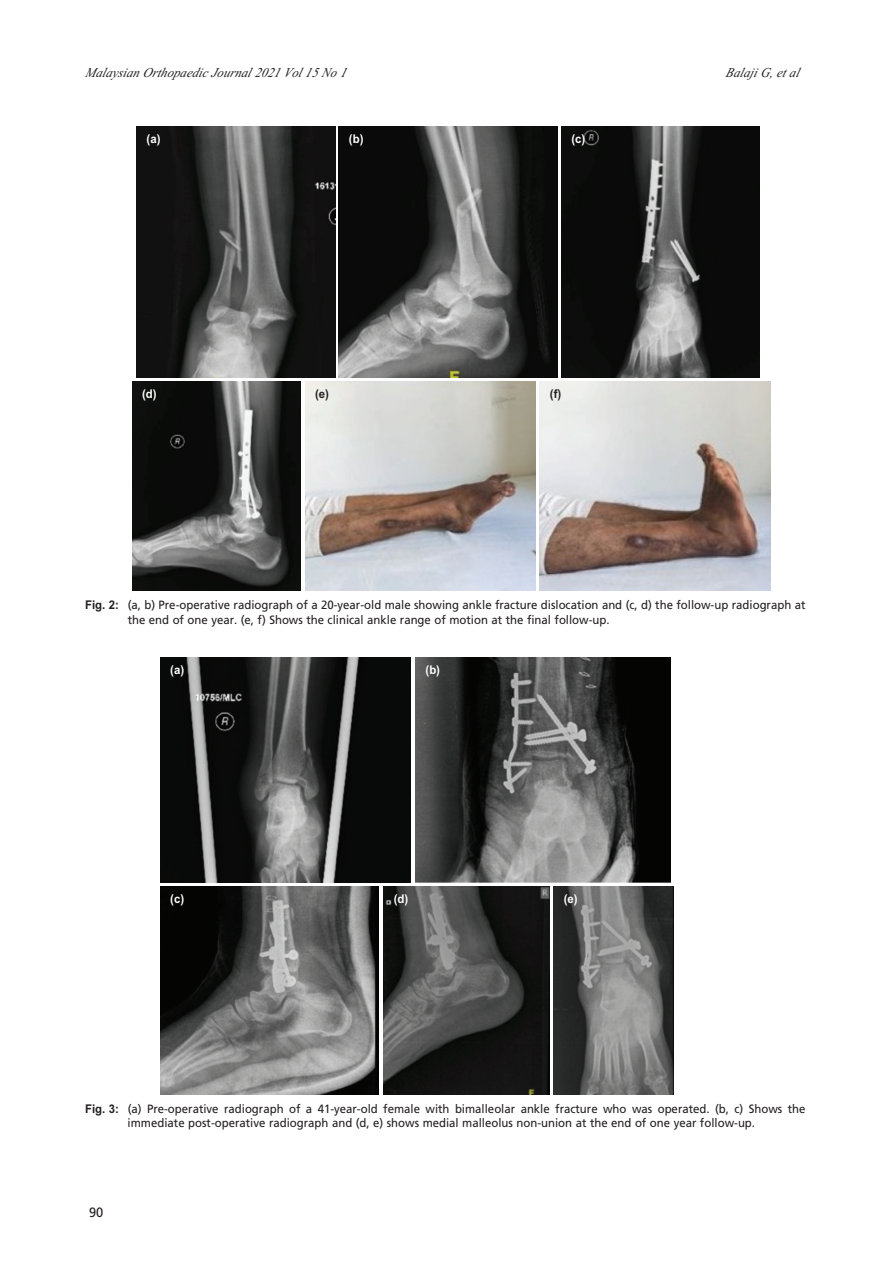
<style>
.page{position:relative;width:895px;height:1263px;background:#fff}
.page>*{position:absolute;margin:0;border:0;box-sizing:border-box;transform-origin:0 0}
.t1{font:italic 13.5px "Times New Roman";color:#231f20;scale:.95 1}
.t2{font:13.5px "Frutiger LT Std";color:#231f20;scale:.95 1}
.t3{font:12px/14.4px "Frutiger LT Std";color:#231f20;scale:.95 1}
.t4{font:700 12px "Arial";color:#fff;scale:.95 1}
.t5{font:700 12px "Arial";color:#231f20;scale:.95 1}
.s1{font-family:"Arial";font-weight:700}
</style>
<div class="page">
<img style="left:137px;top:126px;width:198px;height:252px">
<img style="left:132px;top:381px;width:168px;height:209px">
<img style="left:305px;top:381px;width:230px;height:209px">
<img style="left:540px;top:381px;width:230px;height:209px">
<img style="left:339px;top:126px;width:218px;height:252px">
<img style="left:561px;top:126px;width:198px;height:252px">
<img style="left:160px;top:657px;width:250px;height:225px">
<img style="left:415px;top:657px;width:255px;height:225px">
<img style="left:160px;top:886px;width:218px;height:208px">
<img style="left:384px;top:886px;width:165px;height:208px">
<img style="left:553px;top:886px;width:120px;height:208px">
<p class="t1" style="left:85px;top:64px;width:280px">Malaysian Orthopaedic Journal 2021 Vol 15 No 1</p>
<p class="t1" style="left:725px;top:64px;width:83px">Balaji G, et al</p>
<p class="t4" style="left:147px;top:132px;width:16px">(a)</p>
<p class="t4" style="left:349px;top:132px;width:17px">(b)</p>
<p class="t4" style="left:571px;top:132px;width:16px">(c)</p>
<p class="t4" style="left:142px;top:386px;width:17px">(d)</p>
<p class="t5" style="left:315px;top:386px;width:16px">(e)</p>
<p class="t5" style="left:550px;top:386px;width:13px">(f)</p>
<p class="t3" style="left:128px;top:599px;width:714px;text-indent:-43px"><span class="s1">Fig. 2:</span> (a, b) Pre-operative radiograph of a 20-year-old male showing ankle fracture dislocation and (c, d) the follow-up radiograph at the end of one year. (e, f) Shows the clinical ankle range of motion at the final follow-up.</p>
<p class="t4" style="left:170px;top:663px;width:16px">(a)</p>
<p class="t4" style="left:425px;top:663px;width:17px">(b)</p>
<p class="t4" style="left:170px;top:892px;width:16px">(c)</p>
<p class="t4" style="left:394px;top:892px;width:17px">(d)</p>
<p class="t4" style="left:563px;top:892px;width:16px">(e)</p>
<p class="t3" style="left:128px;top:1102px;width:714px;text-indent:-42px"><span class="s1">Fig. 3:</span> (a) Pre-operative radiograph of a 41-year-old female with bimalleolar ankle fracture who was operated. (b, c) Shows the immediate post-operative radiograph and (d, e) shows medial malleolus non-union at the end of one year follow-up.</p>
<p class="t2" style="left:89px;top:1206px;width:17px">90</p>
</div>
